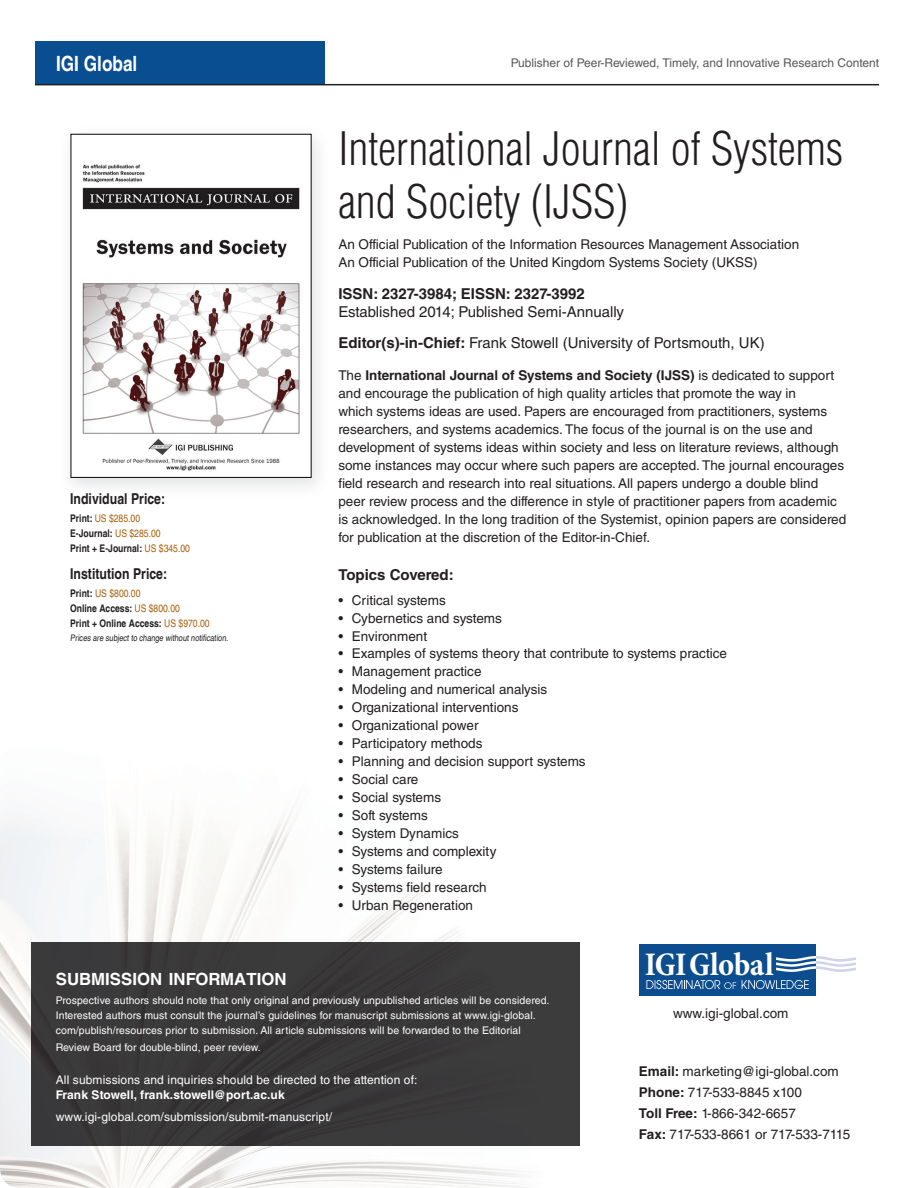
<style>
.page{position:relative;width:918px;height:1188px;background:#fff}
.page>*{position:absolute;margin:0;border:0;box-sizing:border-box;transform-origin:0 0}
.t1{font:300 condensed 45px/52.5px "Helvetica LT Std";color:#231f20}
.t2{font:700 condensed 33.3px "Minion Pro";letter-spacing:-.015em;color:#fff}
.t3{font:700 condensed 21px "Helvetica LT";color:#fff}
.t4{font:700 16.8px "Helvetica LT Std";color:#fff}
.t5{font:15px/31.5px "Helvetica LT Std";color:#231f20}
.t6{font:700 15px "Helvetica LT Std";color:#231f20}
.t7{font:700 condensed 15px "Helvetica LT";color:#231f20}
.t8{font:13.5px/21px "Helvetica LT Std";color:#231f20}
.t9{font:700 13.5px "Helvetica LT Std";color:#231f20}
.t10{font:12px "Helvetica LT Std";letter-spacing:.01em;color:#fff}
.t11{font:12px "Helvetica LT Std";color:#57585a}
.t12{font:700 12px "Helvetica LT Std";letter-spacing:.01em;color:#fff}
.t13{font:10.5px/15px "Helvetica LT Std";letter-spacing:.01em;color:#fff}
.t14{font:700 condensed 10.5px/15px "Helvetica LT";color:#231f20}
.t15{font:condensed 9px "Helvetica LT";color:#231f20}
.s1{font-weight:400;color:#a75f0b}
.s2{font-weight:700}
.s3{font-weight:400}
</style>
<div class="page">
<img style="left:0;top:805px;width:459px;height:177px">
<img style="left:0;top:982px;width:44px;height:206px">
<img style="left:44px;top:1146px;width:478px;height:42px">
<img style="left:70px;top:133px;width:248px;height:354px">
<img style="left:73px;top:136px;width:236px;height:340px">
<div style="left:32px;top:942px;width:548px;height:204px;background:#3b3a3b"></div>
<svg style="left:639px;top:944px;width:177px;height:1px"></svg>
<div style="left:639px;top:945px;width:177px;height:51px;background:#0c4d90"></div>
<svg style="left:646px;top:980px;width:90px;height:9px"></svg>
<svg style="left:742px;top:980px;width:67px;height:9px"></svg>
<svg style="left:776px;top:956px;width:80px;height:16px"></svg>
<div style="left:35px;top:41px;width:290px;height:44px;background:#094e91"></div>
<hr style="left:35px;top:84px;width:844px;height:1px;background:#231f20">
<svg style="left:407px;top:883px;width:5px;height:9px"></svg>
<h3 class="t3" style="left:56px;top:50px;width:83px">IGI Global</h3>
<p class="t11" style="left:511px;top:56px;width:370px">Publisher of Peer-Reviewed, Timely, and Innovative Research Content</p>
<p class="t7" style="left:70px;top:490px;width:97px">Individual Price:</p>
<p class="t14" style="left:70px;top:511px;width:121px">Print: <span class="s1">US $285.00<br></span>E-Journal: <span class="s1">US $285.00<br></span>Print + E-Journal: <span class="s1">US $345.00</span></p>
<p class="t7" style="left:70px;top:565px;width:99px">Institution Price:</p>
<p class="t14" style="left:70px;top:586px;width:141px">Print: <span class="s1">US $800.00<br></span>Online Access: <span class="s1">US $800.00<br></span>Print + Online Access: <span class="s1">US $970.00</span></p>
<p class="t15" style="left:70px;top:632px;width:161px">Prices are subject to change without notification.</p>
<h1 class="t1" style="left:338px;top:122px;width:506px">International Journal of Systems and Society (IJSS)</h1>
<p class="t8" style="left:338px;top:235px;width:462px;line-height:18px">An Official Publication of the Information Resources Management Association<br>An Official Publication of the United Kingdom Systems Society (UKSS)</p>
<p class="t6" style="left:338px;top:284px;width:248px">ISSN: 2327-3984; EISSN: 2327-3992</p>
<p class="t5" style="left:338px;top:296px;width:428px">Established 2014; Published Semi-Annually<br><span class="s2">Editor(s)-in-Chief:</span> Frank Stowell (University of Portsmouth, UK)</p>
<p class="t9" style="left:338px;top:367px;width:497px"><span class="s3">The</span> International Journal of Systems and Society (IJSS) <span class="s3">is dedicated to support</span></p>
<p class="t8" style="left:338px;top:382px;width:459px">and encourage the publication of high quality articles that promote the way in</p>
<p class="t8" style="left:338px;top:400px;width:490px">which systems ideas are used. Papers are encouraged from practitioners, systems</p>
<p class="t8" style="left:338px;top:418px;width:476px">researchers, and systems academics. The focus of the journal is on the use and</p>
<p class="t8" style="left:338px;top:436px;width:502px">development of systems ideas within society and less on literature reviews, although</p>
<p class="t8" style="left:338px;top:454px;width:507px">some instances may occur where such papers are accepted. The journal encourages</p>
<p class="t8" style="left:345px;top:472px;width:475px">eld research and research into real situations. All papers undergo a double blind</p>
<p class="t8" style="left:338px;top:490px;width:500px">peer review process and the difference in style of practitioner papers from academic</p>
<p class="t8" style="left:338px;top:508px;width:509px">is acknowledged. In the long tradition of the Systemist, opinion papers are considered</p>
<p class="t8" style="left:338px;top:526px;width:313px">for publication at the discretion of the Editor-in-Chief.</p>
<p class="t6" style="left:338px;top:565px;width:117px">Topics Covered:</p>
<p class="t8" style="left:338px;top:589px;width:109px">• Critical systems</p>
<p class="t8" style="left:338px;top:607px;width:165px">• Cybernetics and systems</p>
<p class="t8" style="left:338px;top:625px;width:90px">• Environment</p>
<p class="t8" style="left:338px;top:643px;width:390px">• Examples of systems theory that contribute to systems practice</p>
<p class="t8" style="left:338px;top:661px;width:145px">• Management practice</p>
<p class="t8" style="left:338px;top:679px;width:210px">• Modeling and numerical analysis</p>
<p class="t8" style="left:338px;top:697px;width:182px">• Organizational interventions</p>
<p class="t8" style="left:338px;top:715px;width:142px">• Organizational power</p>
<p class="t8" style="left:338px;top:733px;width:146px">• Participatory methods</p>
<p class="t8" style="left:338px;top:751px;width:249px">• Planning and decision support systems</p>
<p class="t8" style="left:338px;top:769px;width:82px">• Social care</p>
<p class="t8" style="left:338px;top:787px;width:104px">• Social systems</p>
<p class="t8" style="left:338px;top:805px;width:91px">• Soft systems</p>
<p class="t8" style="left:338px;top:823px;width:122px">• System Dynamics</p>
<p class="t8" style="left:338px;top:841px;width:160px">• Systems and complexity</p>
<p class="t8" style="left:338px;top:859px;width:106px">• Systems failure</p>
<p class="t8" style="left:338px;top:877px;width:150px">• Systems eld research</p>
<p class="t8" style="left:338px;top:895px;width:136px">• Urban Regeneration</p>
<p class="t4" style="left:56px;top:968px;width:232px">SUBMISSION INFORMATION</p>
<p class="t13" style="left:56px;top:993px;width:495px">Prospective authors should note that only original and previously unpublished articles will be considered.<br>Interested authors must consult the journal’s guidelines for manuscript submissions at www.igi-global. com/publish/resources prior to submission. All article submissions will be forwarded to the Editorial</p>
<p class="t13" style="left:56px;top:1039px;width:207px">Review Board for double-blind, peer review.</p>
<p class="t10" style="left:56px;top:1072px;width:363px">All submissions and inquiries should be directed to the attention of:</p>
<p class="t12" style="left:56px;top:1087px;width:230px">Frank Stowell, frank.stowell@port.ac.uk</p>
<p class="t10" style="left:56px;top:1110px;width:278px">www.igi-global.com/submission/submit-manuscript/</p>
<h2 class="t2" style="left:645px;top:942px;width:130px">IGIGlobal</h2>
<p class="t8" style="left:673px;top:1003px;width:117px">www.igi-global.com</p>
<p class="t8" style="left:639px;top:1061px;width:213px"><span class="s2">Email:</span> marketing@igi-global.com<br><span class="s2">Phone:</span> 717-533-8845 x100<br><span class="s2">Toll Free:</span> 1-866-342-6657<br><span class="s2">Fax:</span> 717-533-8661 or 717-533-7115</p>
</div>
